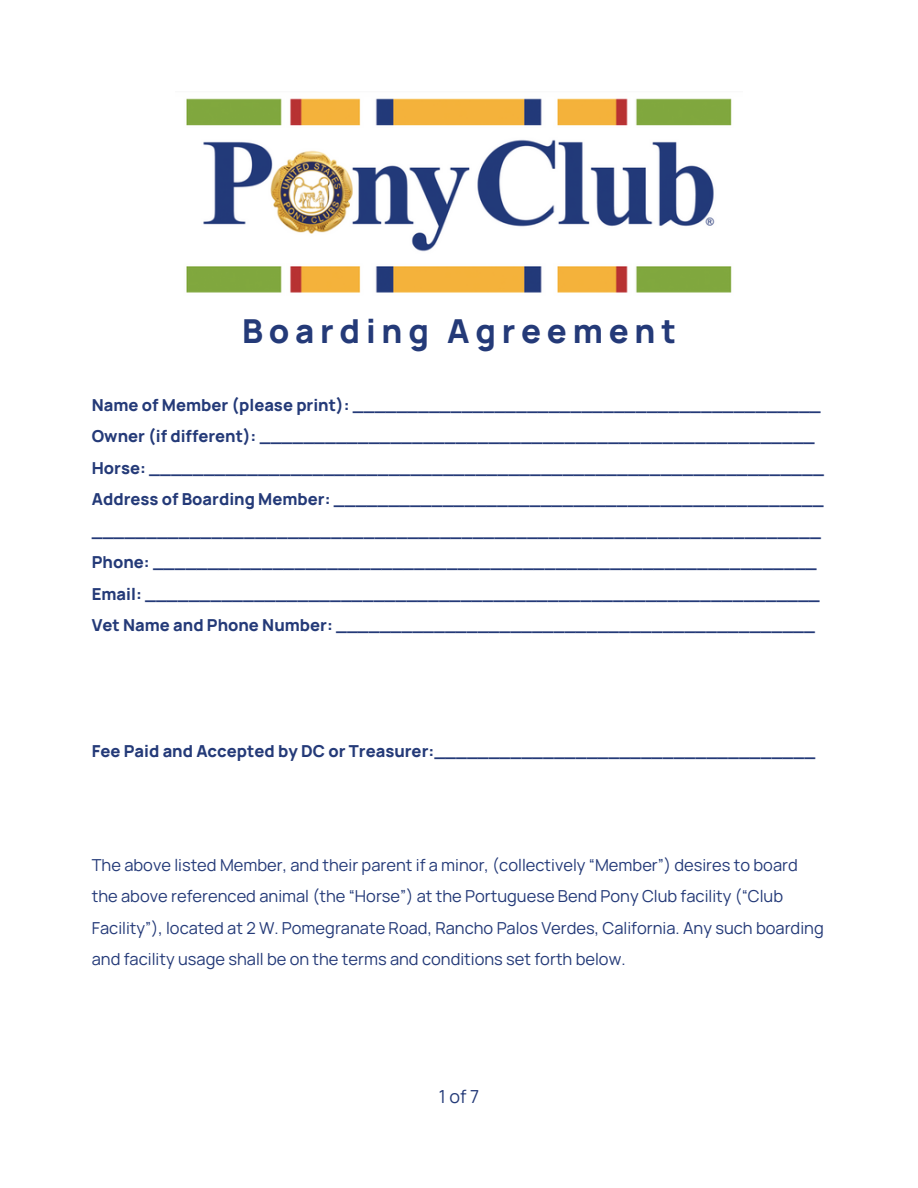
<style>
.page{position:relative;width:918px;height:1188px;background:#fff}
.page>*{position:absolute;margin:0;border:0;box-sizing:border-box;transform-origin:0 0}
.t1{font:800 33px "Manrope";letter-spacing:.175em;color:#243a78}
.t2{font:18px "Manrope";color:#243a78}
.t3{font:800 16.5px "Manrope";color:#243a78}
.t4{font:16.5px/31.5px "Manrope";color:#243a78}
</style>
<div class="page">
<img style="left:186px;top:98px;width:546px;height:195px">
<p class="t1" style="left:242px;top:308px;width:436px">Boarding Agreement</p>
<p class="t3" style="left:92px;top:393px;width:731px">Name of Member (please print): ___________________________________________</p>
<p class="t3" style="left:92px;top:425px;width:725px">Owner (if different): ___________________________________________________</p>
<p class="t3" style="left:92px;top:456px;width:734px">Horse: ______________________________________________________________</p>
<p class="t3" style="left:92px;top:488px;width:733px">Address of Boarding Member: _____________________________________________</p>
<p class="t3" style="left:92px;top:519px;width:731px">___________________________________________________________________</p>
<p class="t3" style="left:92px;top:551px;width:727px">Phone: _____________________________________________________________</p>
<p class="t3" style="left:92px;top:582px;width:730px">Email: ______________________________________________________________</p>
<p class="t3" style="left:92px;top:614px;width:725px">Vet Name and Phone Number: ____________________________________________</p>
<p class="t3" style="left:92px;top:740px;width:725px">Fee Paid and Accepted by DC or Treasurer:___________________________________</p>
<p class="t4" style="left:92px;top:849px;width:734px">The above listed Member, and their parent if a minor, (collectively “Member”) desires to board the above referenced animal (the “Horse”) at the Portuguese Bend Pony Club facility (“Club Facility”), located at 2 W. Pomegranate Road, Rancho Palos Verdes, California. Any such boarding and facility usage shall be on the terms and conditions set forth below.</p>
<p class="t2" style="left:439px;top:1084px;width:42px">1of7</p>
</div>
